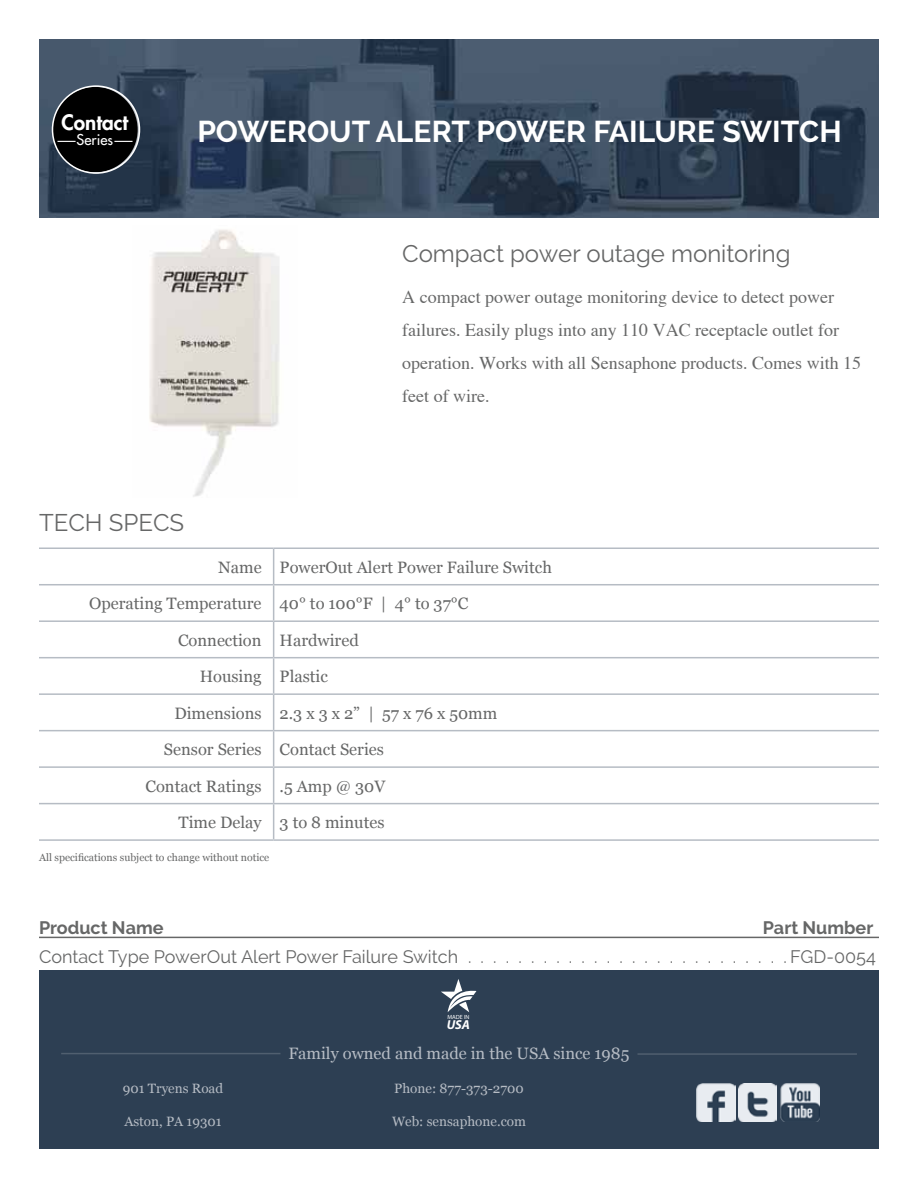
<style>
.page{position:relative;width:918px;height:1188px;background:#fff}
.page>*{position:absolute;margin:0;border:0;box-sizing:border-box;transform-origin:0 0}
.t1{font:700 30px "Raleway";color:#fff}
.t2{font:24px "Raleway";color:#666767}
.t3{font:800 20.7px "Futura";color:#fff}
.t4{font:18px/33px "Times";color:#666767}
.t5{font:18px "Raleway";color:#666767}
.t6{font:700 18px "Raleway";color:#666767}
.t7{font:16.5px "Georgia";color:#666767}
.t8{font:16.5px "Georgia";color:#b6bcc4}
.t9{font:14.55px "Futura";color:#fff}
.t10{font:13.5px "Georgia";color:#b6bcc4}
.t11{font:italic 700 13.05px "Myriad Pro";color:#fff}
.t12{font:10.5px "Georgia";color:#666767}
.t13{font:6px "Myriad Pro";color:#fff}
</style>
<div class="page">
<div style="left:39px;top:970px;width:840px;height:179px;background:#2d3f53"></div>
<svg style="left:441px;top:979px;width:35px;height:33px"></svg>
<hr style="left:61px;top:1053px;width:219px;height:1px;background:#505f6f">
<hr style="left:637px;top:1053px;width:220px;height:2px;background:#505f6f">
<img style="left:697px;top:1084px;width:38px;height:38px">
<img style="left:738px;top:1084px;width:39px;height:38px">
<img style="left:781px;top:1083px;width:39px;height:39px">
<img style="left:39px;top:39px;width:840px;height:179px">
<hr style="left:273px;top:549px;width:1px;height:35px;background:#b6bcc4">
<hr style="left:39px;top:584px;width:235px;height:1px;background:#b6bcc4">
<hr style="left:274px;top:584px;width:605px;height:1px;background:#b6bcc4">
<hr style="left:273px;top:585px;width:1px;height:35px;background:#b6bcc4">
<hr style="left:39px;top:620px;width:235px;height:2px;background:#b6bcc4">
<hr style="left:274px;top:620px;width:605px;height:2px;background:#b6bcc4">
<hr style="left:273px;top:622px;width:1px;height:35px;background:#b6bcc4">
<hr style="left:39px;top:657px;width:235px;height:1px;background:#b6bcc4">
<hr style="left:274px;top:657px;width:605px;height:1px;background:#b6bcc4">
<hr style="left:273px;top:658px;width:1px;height:35px;background:#b6bcc4">
<hr style="left:39px;top:693px;width:235px;height:2px;background:#b6bcc4">
<hr style="left:274px;top:693px;width:605px;height:2px;background:#b6bcc4">
<hr style="left:273px;top:695px;width:1px;height:35px;background:#b6bcc4">
<hr style="left:39px;top:730px;width:235px;height:1px;background:#b6bcc4">
<hr style="left:274px;top:730px;width:605px;height:1px;background:#b6bcc4">
<hr style="left:273px;top:731px;width:1px;height:35px;background:#b6bcc4">
<hr style="left:39px;top:766px;width:235px;height:2px;background:#b6bcc4">
<hr style="left:274px;top:766px;width:605px;height:2px;background:#b6bcc4">
<hr style="left:273px;top:768px;width:1px;height:35px;background:#b6bcc4">
<hr style="left:39px;top:803px;width:235px;height:1px;background:#b6bcc4">
<hr style="left:274px;top:803px;width:605px;height:1px;background:#b6bcc4">
<hr style="left:273px;top:804px;width:1px;height:35px;background:#b6bcc4">
<hr style="left:39px;top:839px;width:235px;height:2px;background:#b6bcc4">
<hr style="left:274px;top:839px;width:605px;height:2px;background:#b6bcc4">
<hr style="left:39px;top:548px;width:235px;height:1px;background:#b6bcc4">
<hr style="left:274px;top:548px;width:605px;height:1px;background:#b6bcc4">
<svg style="left:52px;top:87px;width:86px;height:85px;background:#14171b"></svg>
<div style="left:52px;top:85px;width:88px;height:89px;border:2px solid #fff;border-radius:50%"></div>
<hr style="left:39px;top:937px;width:840px;height:1px;background:#666767">
<img style="left:149px;top:229px;width:131px;height:268px">
<p class="t3" style="left:61px;top:108px;width:68px">Contact</p>
<p class="t9" style="left:77px;top:131px;width:38px">Series</p>
<h1 class="t1" style="left:197px;top:114px;width:646px">POWEROUT ALERT POWER FAILURE SWITCH</h1>
<h2 class="t2" style="left:402px;top:240px;width:390px">Compact power outage monitoring</h2>
<p class="t4" style="left:402px;top:280px;width:460px">A compact power outage monitoring device to detect power failures. Easily plugs into any 110 VAC receptacle outlet for operation. Works with all Sensaphone products. Comes with 15 feet of wire.</p>
<h2 class="t2" style="left:39px;top:509px;width:147px">TECH SPECS</h2>
<p class="t7" style="left:218px;top:558px;width:335px">Name PowerOut Alert Power Failure Switch</p>
<p class="t7" style="left:89px;top:594px;width:381px">Operating Temperature 40° to 100°F | 4° to 37°C</p>
<p class="t7" style="left:178px;top:631px;width:182px">Connection Hardwired</p>
<p class="t7" style="left:200px;top:667px;width:130px">Housing Plastic</p>
<p class="t7" style="left:174px;top:704px;width:324px">Dimensions 2.3 x 3 x 2” | 57 x 76 x 50mm</p>
<p class="t7" style="left:164px;top:740px;width:222px">Sensor Series Contact Series</p>
<p class="t7" style="left:146px;top:777px;width:241px">Contact Ratings .5 Amp @ 30V</p>
<p class="t7" style="left:179px;top:813px;width:207px">Time Delay 3 to 8 minutes</p>
<p class="t12" style="left:39px;top:852px;width:232px">All specifications subject to change without notice</p>
<p class="t6" style="left:39px;top:917px;width:126px">Product Name</p>
<p class="t6" style="left:763px;top:917px;width:112px">Part Number</p>
<p class="t5" style="left:39px;top:946px;width:838px">Contact Type PowerOut Alert Power Failure Switch . . . . . . . . . . . . . . . . . . . . . . . . . FGD-0054</p>
<p class="t10" style="left:123px;top:1081px;width:102px">901 Tryens Road</p>
<p class="t10" style="left:124px;top:1114px;width:99px">Aston, PA 19301</p>
<p class="t13" style="left:447px;top:1013px;width:24px">MADE IN</p>
<p class="t11" style="left:447px;top:1016px;width:25px">USA</p>
<p class="t8" style="left:288px;top:1044px;width:343px">Family owned and made in the USA since 1985</p>
<p class="t10" style="left:394px;top:1081px;width:131px">Phone: 877-373-2700</p>
<p class="t10" style="left:392px;top:1114px;width:135px">Web: sensaphone.com</p>
</div>
